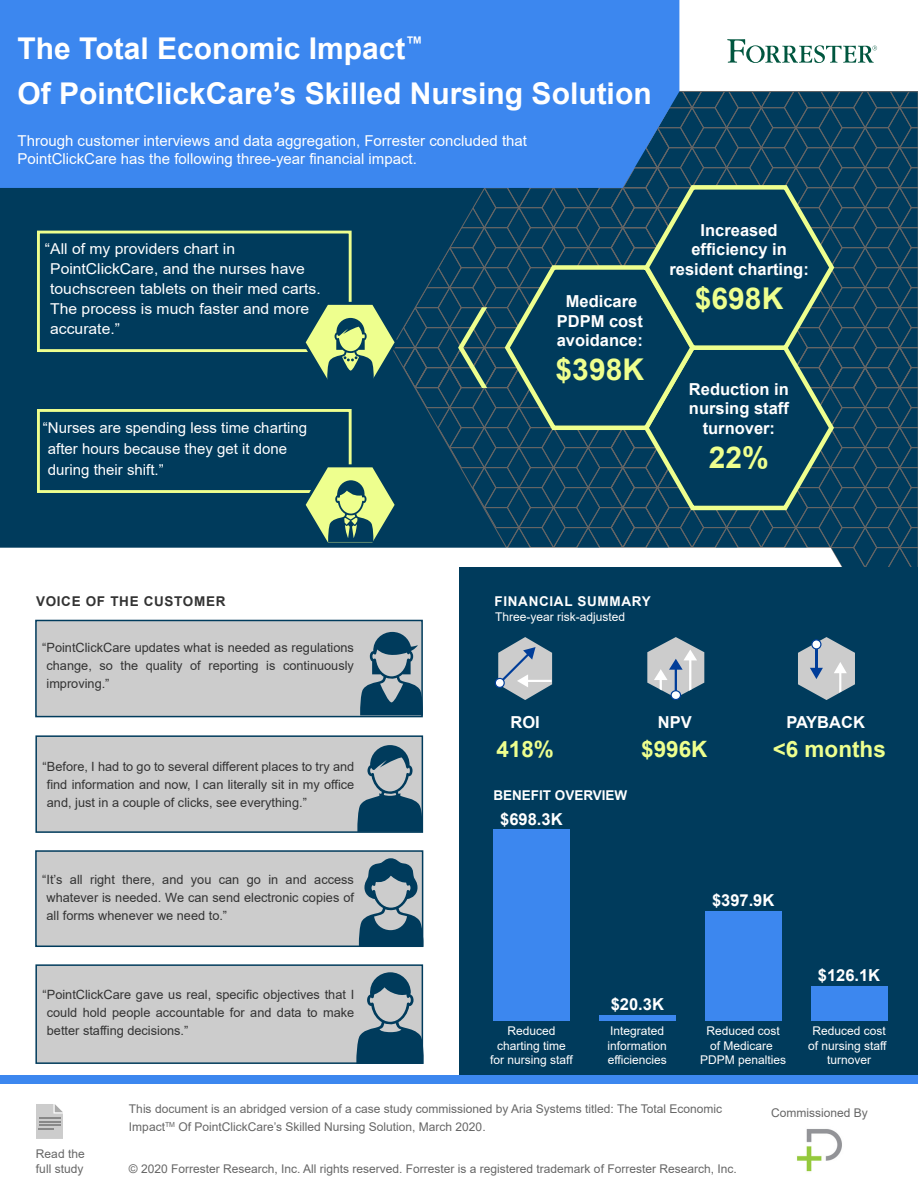
<style>
.page{position:relative;width:918px;height:1188px;background:#fff}
.page>*{position:absolute;margin:0;border:0;box-sizing:border-box;transform-origin:0 0}
.t1{font:700 30px/45px "Arial";color:#fff}
.t2{font:700 30px "Arial";color:#eeff8e}
.t3{font:700 22.5px "Arial";color:#eeff8e}
.t4{font:700 16.5px/19.5px "Arial";color:#fff;text-align:center}
.t5{font:15px/21px "Arial";color:#fff}
.t6{font:15px/20.1px "Arial";color:#fff;scale:1.05 1}
.t7{font:700 13.5px "Arial";letter-spacing:.05em;color:#333}
.t8{font:700 13.5px "Arial";letter-spacing:.05em;color:#fff}
.t9{font:700 13.5px "Arial";letter-spacing:.015em;color:#fff}
.t10{font:12.75px/18px "Arial";color:#333;text-align:justify}
.t11{font:12px/18px "Arial";color:#666}
.t12{font:12px/14.4px "Arial";color:#fff;text-align:center}
</style>
<div class="page">
<div style="left:0;top:92px;width:918px;height:990px;background:#003b5c"></div>
<div style="left:0;top:548px;width:459px;height:527px;background:#fff"></div>
<div style="left:0;top:0;width:679px;height:188px;background:#3c87ef"></div>
<svg style="left:727px;top:39px;width:150px;height:24px"></svg>
<div style="left:0;top:1075px;width:918px;height:9px;background:#3c87ef"></div>
<img style="left:797px;top:1129px;width:45px;height:43px">
<svg style="left:36px;top:1104px;width:27px;height:35px"></svg>
<svg style="left:494px;top:637px;width:58px;height:63px"></svg>
<svg style="left:798px;top:637px;width:57px;height:63px"></svg>
<div style="left:35px;top:735px;width:388px;height:98px;background:#ccc;border:2px solid #003b5c"></div>
<div style="left:35px;top:620px;width:388px;height:97px;background:#ccc;border:2px solid #003b5c"></div>
<div style="left:35px;top:850px;width:388px;height:97px;background:#ccc;border:2px solid #003b5c"></div>
<svg style="left:647px;top:637px;width:57px;height:63px"></svg>
<div style="left:493px;top:829px;width:77px;height:191px;background:#3c87ef"></div>
<div style="left:599px;top:1015px;width:76px;height:5px;background:#3c87ef"></div>
<div style="left:705px;top:911px;width:76px;height:109px;background:#3c87ef"></div>
<div style="left:811px;top:986px;width:76px;height:34px;background:#3c87ef"></div>
<div style="left:37px;top:231px;width:315px;height:121px;background:#003b5c;border:3px solid #eeff8e"></div>
<div style="left:37px;top:409px;width:315px;height:84px;background:#003b5c;border:3px solid #eeff8e"></div>
<svg style="left:302px;top:91px;width:616px;height:478px"></svg>
<div style="left:35px;top:964px;width:388px;height:100px;background:#ccc;border:2px solid #003b5c"></div>
<svg style="left:360px;top:632px;width:63px;height:83px"></svg>
<svg style="left:357px;top:745px;width:66px;height:87px"></svg>
<svg style="left:359px;top:858px;width:64px;height:89px"></svg>
<svg style="left:356px;top:972px;width:68px;height:92px"></svg>
<h1 class="t1" style="left:18px;top:26px;width:636px">The Total Economic Impact<sup>™<br></sup>Of PointClickCare’s Skilled Nursing Solution</h1>
<p class="t5" style="left:18px;top:132px;width:511px;line-height:18px">Through customer interviews and data aggregation, Forrester concluded that<br>PointClickCare has the following three-year financial impact.</p>
<p class="t6" style="left:50px;top:239px;width:259px;text-indent:-5px">“All of my providers chart in<br>PointClickCare, and the nurses have touchscreen tablets on their med carts.<br>The process is much faster and more accurate.”</p>
<p class="t5" style="left:48px;top:417px;width:261px;text-indent:-5px">“Nurses are spending less time charting after hours because they get it done during their shift.”</p>
<p class="t4" style="left:557px;top:292px;width:88px">Medicare<br>PDPM cost avoidance:</p>
<h1 class="t2" style="left:556px;top:349px;width:90px">$398K</h1>
<p class="t4" style="left:669px;top:220px;width:141px">Increased efficiency in resident charting:</p>
<h1 class="t2" style="left:695px;top:277px;width:90px">$698K</h1>
<p class="t4" style="left:689px;top:379px;width:101px">Reduction in nursing staff turnover:</p>
<h1 class="t2" style="left:709px;top:436px;width:62px">22%</h1>
<p class="t7" style="left:36px;top:591px;width:191px">VOICE OF THE CUSTOMER</p>
<p class="t8" style="left:495px;top:591px;width:158px">FINANCIAL SUMMARY</p>
<p class="t10" style="left:47px;top:639px;width:309px;text-indent:-4px">“PointClickCare updates what is needed as regulations change, so the quality of reporting is continuously improving.”</p>
<p class="t12" style="left:495px;top:609px;width:132px">Three-year risk-adjusted</p>
<p class="t10" style="left:47px;top:757px;width:309px;text-indent:-4px">“Before, I had to go to several different places to try and find information and now, I can literally sit in my office and, just in a couple of clicks, see everything.”</p>
<p class="t10" style="left:47px;top:871px;width:309px;text-indent:-4px">“It’s all right there, and you can go in and access whatever is needed. We can send electronic copies of all forms whenever we need to.”</p>
<p class="t10" style="left:47px;top:986px;width:309px;text-indent:-4px">“PointClickCare gave us real, specific objectives that I could hold people accountable for and data to make better staffing decisions.”</p>
<p class="t4" style="left:511px;top:713px;width:31px">ROI</p>
<h2 class="t3" style="left:496px;top:733px;width:59px">418%</h2>
<p class="t9" style="left:493px;top:786px;width:136px">BENEFIT OVERVIEW</p>
<p class="t4" style="left:500px;top:809px;width:64px">$698.3K</p>
<p class="t4" style="left:658px;top:713px;width:35px">NPV</p>
<h2 class="t3" style="left:641px;top:733px;width:68px">$996K</h2>
<p class="t4" style="left:787px;top:713px;width:80px">PAYBACK</p>
<h2 class="t3" style="left:773px;top:733px;width:115px">&lt;6 months</h2>
<p class="t4" style="left:712px;top:891px;width:64px">$397.9K</p>
<p class="t4" style="left:818px;top:966px;width:64px">$126.1K</p>
<p class="t12" style="left:490px;top:1024px;width:84px">Reduced charting time for nursing staff</p>
<p class="t4" style="left:611px;top:995px;width:55px">$20.3K</p>
<p class="t12" style="left:608px;top:1024px;width:61px;text-align:left">Integrated information efficiencies</p>
<p class="t12" style="left:700px;top:1024px;width:88px">Reduced cost of Medicare<br>PDPM penalties</p>
<p class="t12" style="left:808px;top:1024px;width:80px">Reduced cost of nursing staff turnover</p>
<p class="t11" style="left:36px;top:1146px;width:50px;line-height:15px">Read the full study</p>
<p class="t11" style="left:129px;top:1099px;width:595px">This document is an abridged version of a case study commissioned by Aria Systems titled: The Total Economic<br>Impact<sup>TM</sup> Of PointClickCare’s Skilled Nursing Solution, March 2020.</p>
<p class="t11" style="left:129px;top:1160px;width:609px">© 2020 Forrester Research, Inc. All rights reserved. Forrester is a registered trademark of Forrester Research, Inc.</p>
<p class="t11" style="left:771px;top:1104px;width:98px">Commissioned By</p>
</div>
